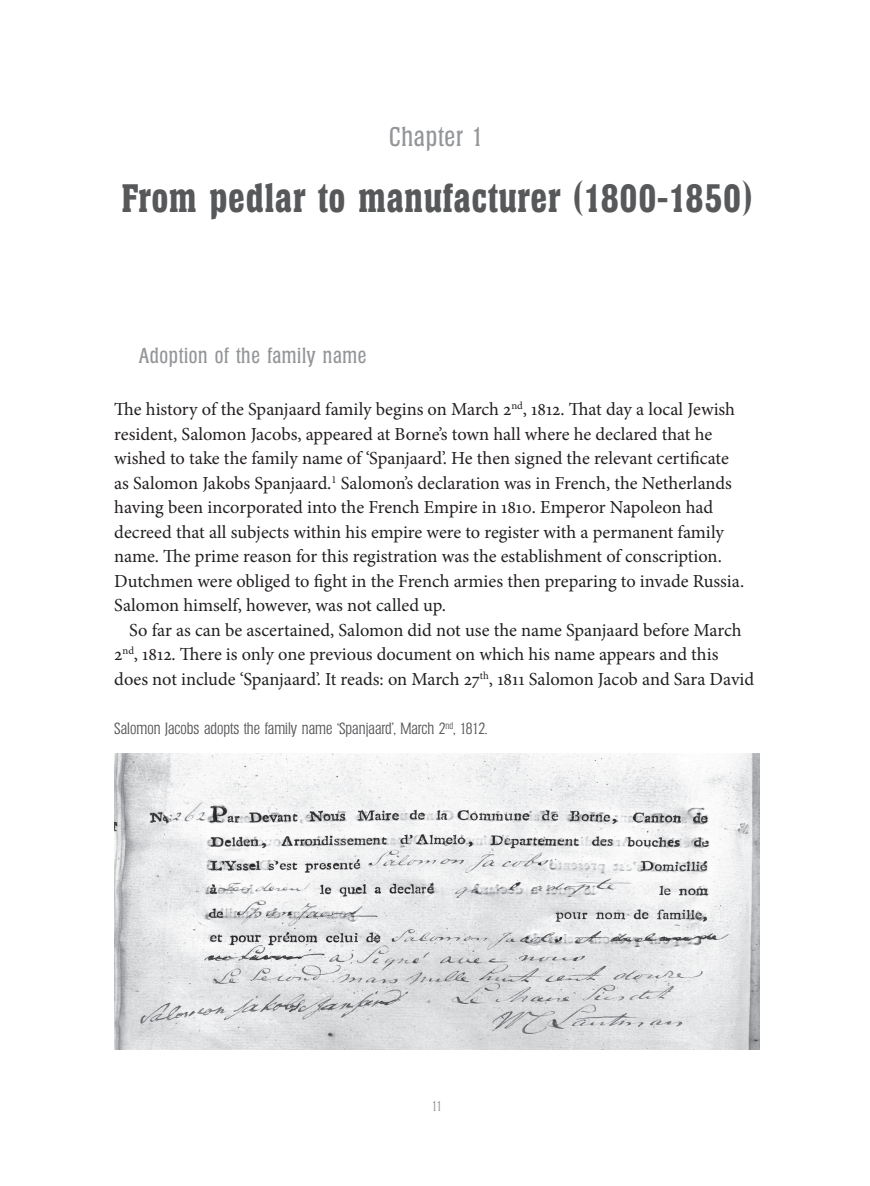
<style>
.page{position:relative;width:870px;height:1186px;background:#fff}
.page>*{position:absolute;margin:0;border:0;box-sizing:border-box;transform-origin:0 0}
.t1{font:700 38.5px "Helium";letter-spacing:.02em;color:#57585a}
.t2{font:500 26.25px "Helium";letter-spacing:.03em;color:#939598}
.t3{font:500 21px "Helium";letter-spacing:.03em;color:#939598}
.t4{font:18.38px/24.5px "Minion Pro";letter-spacing:-.005em;color:#231f20}
.t5{font:15.75px "Helium";color:#57585a}
.t6{font:14px "Helium";color:#939598}
</style>
<div class="page">
<img style="left:114px;top:753px;width:645px;height:295px">
<h2 class="t2" style="left:389px;top:122px;width:96px">Chapter 1</h2>
<h1 class="t1" style="left:122px;top:178px;width:631px">From pedlar to manufacturer (1800-1850)</h1>
<p class="t3" style="left:139px;top:344px;width:229px">Adoption of the family name</p>
<p class="t4" style="left:114px;top:397px;width:631px">The history of the Spanjaard family begins on March 2<sup>nd</sup>, 1812. That day a local Jewish resident, Salomon Jacobs, appeared at Borne’s town hall where he declared that he wished to take the family name of ‘Spanjaard’. He then signed the relevant certificate as Salomon Jakobs Spanjaard.<sup>1</sup> Salomon’s declaration was in French, the Netherlands having been incorporated into the French Empire in 1810. Emperor Napoleon had decreed that all subjects within his empire were to register with a permanent family name. The prime reason for this registration was the establishment of conscription.<br>Dutchmen were obliged to fight in the French armies then preparing to invade Russia.<br>Salomon himself, however, was not called up.</p>
<p class="t4" style="left:114px;top:617px;width:641px;text-indent:15px">So far as can be ascertained, Salomon did not use the name Spanjaard before March<br>2<sup>nd</sup>, 1812. There is only one previous document on which his name appears and this does not include ‘Spanjaard’. It reads: on March 27<sup>th</sup>, 1811 Salomon Jacob and Sara David</p>
<p class="t5" style="left:114px;top:720px;width:374px">Salomon Jacobs adopts the family name ‘Spanjaard’, March 2<sup>nd</sup>, 1812.</p>
<p class="t6" style="left:431px;top:1098px;width:12px">11</p>
</div>
